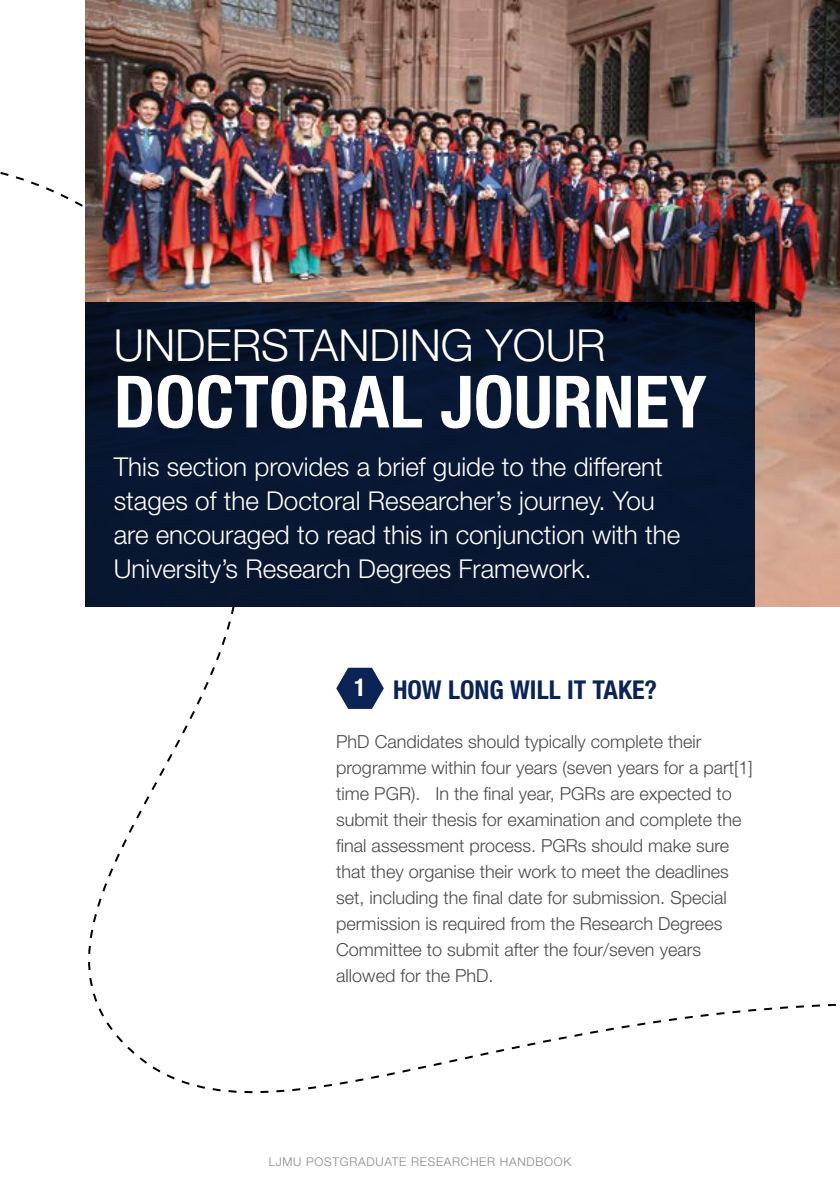
<style>
.page{position:relative;width:840px;height:1191px;background:#fff}
.page>*{position:absolute;margin:0;border:0;box-sizing:border-box;transform-origin:0 0}
.t1{font:700 condensed 72.2px "Helvetica Neue LT Std";color:#fff}
.t2{font:300 44.2px "Helvetica Neue LT Std";color:#fff}
.t3{font:300 26px/34px "Helvetica Neue LT Std";color:#fff}
.t4{font:700 condensed 26px "Helvetica Neue LT Std";color:#0b2355}
.t5{font:700 condensed 24.6px "Helvetica Neue LT Std";color:#fff}
.t6{font:300 18px/26px "Helvetica Neue LT Std";color:#4a4a49}
.t7{font:300 12px "Helvetica Neue LT Std";letter-spacing:.06em;color:#878787}
</style>
<div class="page">
<img style="left:85px;top:0;width:754px;height:607px">
<div style="left:85px;top:302px;width:669px;height:304px;background:#091731"></div>
<svg style="left:336px;top:668px;width:47px;height:41px"></svg>
<h2 class="t2" style="left:114px;top:319px;width:493px">UNDERSTANDING YOUR</h2>
<h1 class="t1" style="left:114px;top:358px;width:594px">DOCTORAL JOURNEY</h1>
<h3 class="t3" style="left:114px;top:449px;width:567px">This section provides a brief guide to the different stages of the Doctoral Researcher’s journey. You are encouraged to read this in conjunction with the University’s Research Degrees Framework.</h3>
<h3 class="t5" style="left:354px;top:672px;width:13px">1</h3>
<h3 class="t4" style="left:393px;top:674px;width:265px">HOW LONG WILL IT TAKE?</h3>
<p class="t6" style="left:336px;top:728px;width:418px">PhD Candidates should typically complete their programme within four years (seven years for a part[1] time PGR). In the final year, PGRs are expected to submit their thesis for examination and complete the final assessment process. PGRs should make sure that they organise their work to meet the deadlines set, including the final date for submission. Special permission is required from the Research Degrees Committee to submit after the four/seven years allowed for the PhD.</p>
<p class="t7" style="left:268px;top:1154px;width:304px">LJMU POSTGRADUATE RESEARCHER HANDBOOK</p>
</div>
